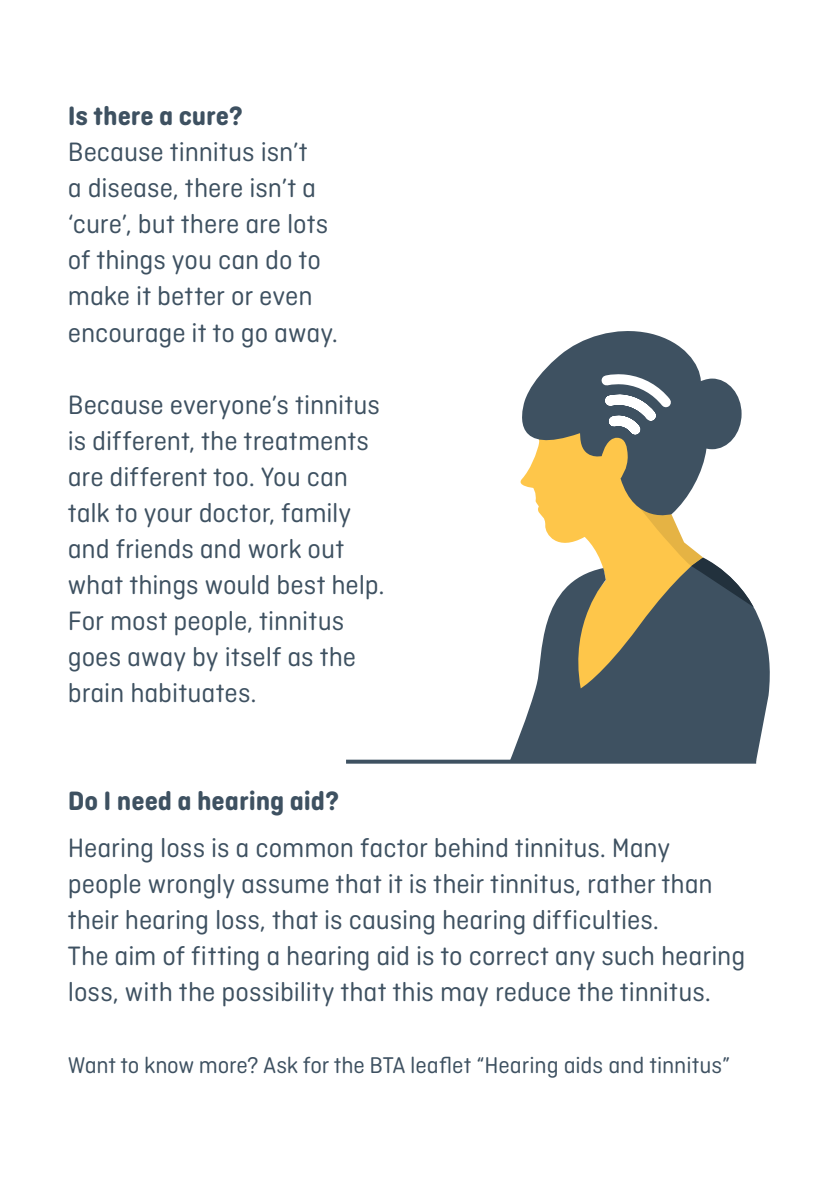
<style>
.page{position:relative;width:840px;height:1189px;background:#fff}
.page>*{position:absolute;margin:0;border:0;box-sizing:border-box;transform-origin:0 0}
.t1{font:28px/36px "Ciutadella Rounded";letter-spacing:-.005em;color:#3e5161}
.t2{font:700 28px "Ciutadella Rounded";letter-spacing:-.005em;color:#3e5161}
.t3{font:24px "Ciutadella Rounded";letter-spacing:-.005em;color:#3e5161}
</style>
<div class="page">
<svg style="left:545px;top:525px;width:80px;height:32px;fill:#fec64a"></svg>
<svg style="left:510px;top:557px;width:260px;height:204px;fill:#3e5161"></svg>
<svg style="left:625px;top:525px;width:128px;height:82px"></svg>
<svg style="left:520px;top:331px;width:221px;height:194px"></svg>
<svg style="left:594px;top:368px;width:86px;height:75px"></svg>
<hr style="left:346px;top:759px;width:410px;height:4px;background:#3e5161">
<p class="t2" style="left:68px;top:100px;width:176px">Is there a cure?</p>
<p class="t1" style="left:68px;top:134px;width:272px">Because tinnitus isn’t<br>a disease, there isn’t a ‘cure’, but there are lots of things you can do to make it better or even encourage it to go away.</p>
<p class="t1" style="left:68px;top:386px;width:318px">Because everyone’s tinnitus is different, the treatments are different too. You can talk to your doctor, family and friends and work out what things would best help.<br>For most people, tinnitus goes away by itself as the brain habituates.</p>
<p class="t2" style="left:68px;top:784px;width:273px">Do I need a hearing aid?</p>
<p class="t1" style="left:68px;top:830px;width:679px">Hearing loss is a common factor behind tinnitus. Many people wrongly assume that it is their tinnitus, rather than their hearing loss, that is causing hearing difficulties.<br>The aim of fitting a hearing aid is to correct any such hearing loss, with the possibility that this may reduce the tinnitus.</p>
<p class="t3" style="left:68px;top:1052px;width:664px">Want to know more? Ask for the BTA leaflet “Hearing aids and tinnitus”</p>
</div>
